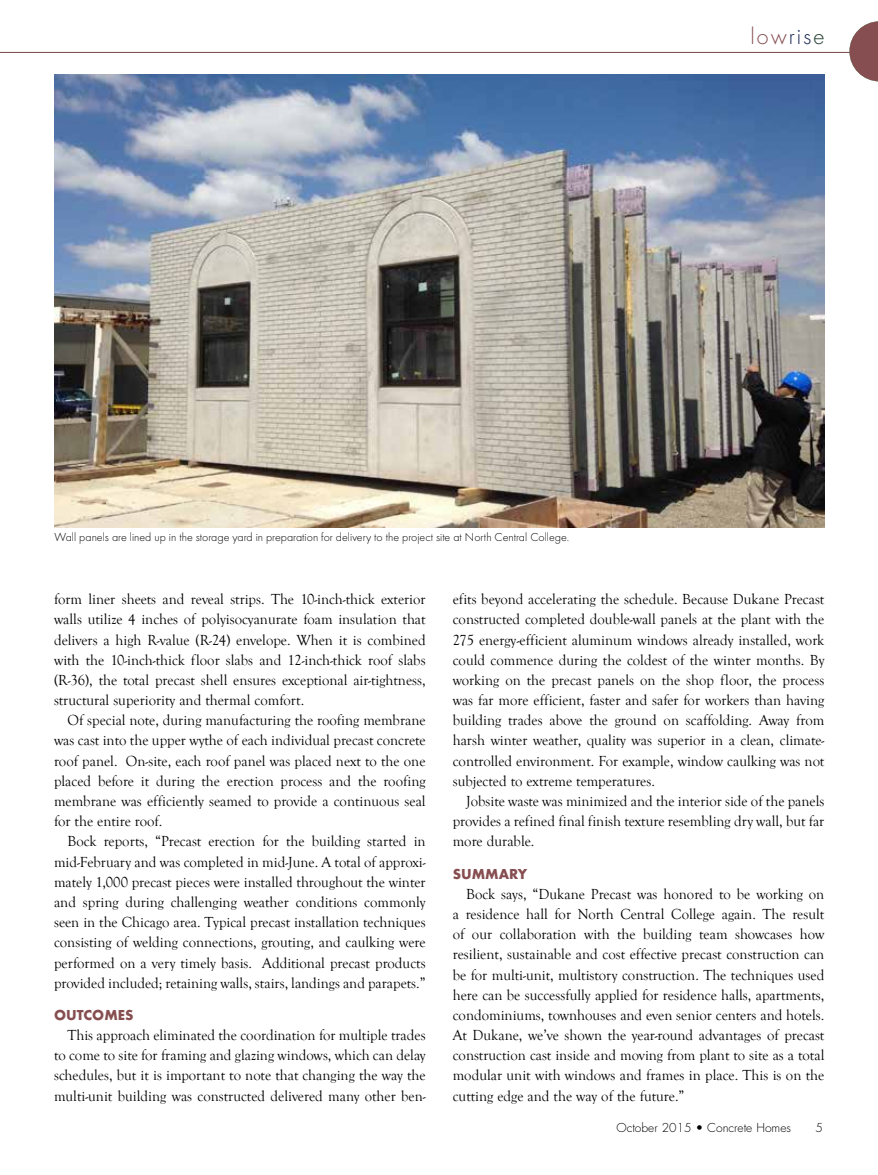
<style>
.page{position:relative;width:878px;height:1175px;background:#fff}
.page>*{position:absolute;margin:0;border:0;box-sizing:border-box;transform-origin:0 0}
.t1{font:300 24px "Futura T";letter-spacing:.075em;color:#864e51}
.t2{font:15px/20.1px "Goudy Old Style T";color:#000;text-align:justify}
.t3{font:700 15px "Futura T";color:#864e51}
.t4{font:300 12px "Futura T";color:#000}
.t5{font:300 12px "Futura";color:#000}
.s1{color:#1d2957}
.s2{color:#2c4538}
</style>
<div class="page">
<img style="left:54px;top:74px;width:770px;height:453px">
<hr style="left:0;top:52px;width:878px;height:1px;background:#864e51">
<svg style="left:849px;top:21px;width:29px;height:60px"></svg>
<h1 class="t1" style="left:750px;top:22px;width:76px">low<span class="s1">ris</span><span class="s2">e</span></h1>
<p class="t4" style="left:54px;top:530px;width:516px">Wall panels are lined up in the storage yard in preparation for delivery to the project site at North Central College.</p>
<p class="t2" style="left:54px;top:589px;width:373px">form liner sheets and reveal strips. The 10-inch-thick exterior walls utilize 4 inches of polyisocyanurate foam insulation that delivers a high R-value (R-24) envelope. When it is combined with the 10-inch-thick floor slabs and 12-inch-thick roof slabs (R-36), the total precast shell ensures exceptional air-tightness, structural superiority and thermal comfort.</p>
<p class="t2" style="left:54px;top:710px;width:373px;text-indent:13px">Of special note, during manufacturing the roofing membrane was cast into the upper wythe of each individual precast concrete roof panel. On-site, each roof panel was placed next to the one placed before it during the erection process and the roofing membrane was efficiently seamed to provide a continuous seal for the entire roof.</p>
<p class="t2" style="left:54px;top:831px;width:373px;text-indent:13px">Bock reports, “Precast erection for the building started in mid-February and was completed in mid-June. A total of approxi&shy;mately 1,000 precast pieces were installed throughout the winter and spring during challenging weather conditions commonly seen in the Chicago area. Typical precast installation techniques consisting of welding connections, grouting, and caulking were performed on a very timely basis. Additional precast products provided included; retaining walls, stairs, landings and parapets.”</p>
<p class="t3" style="left:54px;top:1006px;width:81px">OUTCOMES</p>
<p class="t2" style="left:54px;top:1025px;width:373px;text-indent:13px">This approach eliminated the coordination for multiple trades to come to site for framing and glazing windows, which can delay schedules, but it is important to note that changing the way the multi-unit building was constructed delivered many other ben-</p>
<p class="t2" style="left:453px;top:589px;width:373px">efits beyond accelerating the schedule. Because Dukane Precast constructed completed double-wall panels at the plant with the 275 energy-efficient aluminum windows already installed, work could commence during the coldest of the winter months. By working on the precast panels on the shop floor, the process was far more efficient, faster and safer for workers than having building trades above the ground on scaffolding. Away from harsh winter weather, quality was superior in a clean, climate&shy;controlled environment. For example, window caulking was not subjected to extreme temperatures.</p>
<p class="t2" style="left:453px;top:791px;width:373px;text-indent:13px">Jobsite waste was minimized and the interior side of the panels provides a refined final finish texture resembling dry wall, but far more durable.</p>
<p class="t3" style="left:453px;top:864px;width:76px">SUMMARY</p>
<p class="t2" style="left:453px;top:884px;width:373px;text-indent:13px">Bock says, “Dukane Precast was honored to be working on a residence hall for North Central College again. The result of our collaboration with the building team showcases how resilient, sustainable and cost effective precast construction can be for multi-unit, multistory construction. The techniques used here can be successfully applied for residence halls, apartments, condominiums, townhouses and even senior centers and hotels.<br>At Dukane, we’ve shown the year-round advantages of precast construction cast inside and moving from plant to site as a total modular unit with windows and frames in place. This is on the cutting edge and the way of the future.”</p>
<p class="t5" style="left:616px;top:1120px;width:176px">October 2015 • Concrete Homes</p>
<p class="t5" style="left:815px;top:1120px;width:9px">5</p>
</div>
